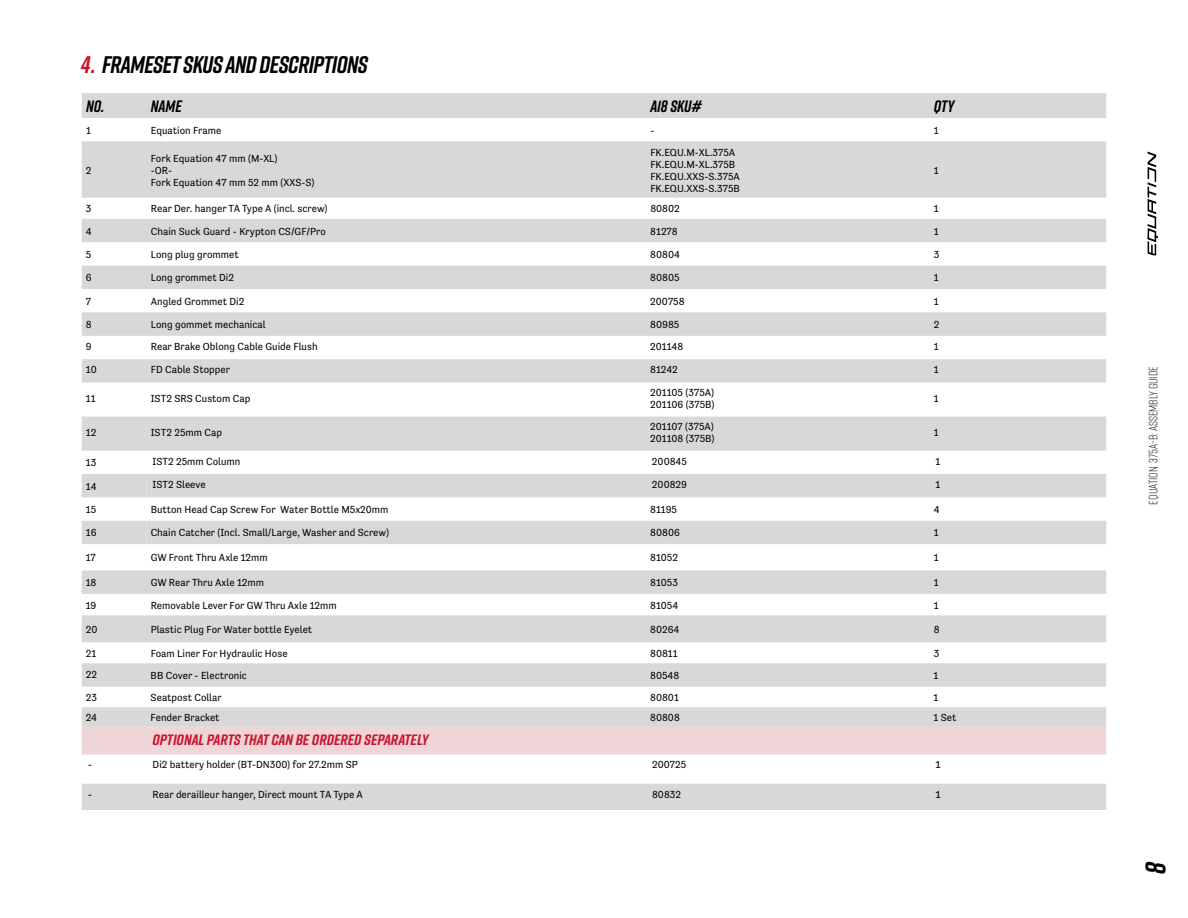
<style>
.page{position:relative;width:1188px;height:918px;background:#fff}
.page>*{position:absolute;margin:0;border:0;box-sizing:border-box;transform-origin:0 0}
.t1{font:italic 700 28.2px "Rift";color:#000}
.t2{font:italic 700 24px "Rift";letter-spacing:-.02em;color:#000}
.t3{font:italic 700 16.5px "Rift";color:#000}
.t4{font:italic 700 15px "Rift";color:#cd122d;scale:1.09 1}
.t5{font:300 12px "Rift";color:#000}
.t6{font:10.5px/12px "Tenso";color:#000}
.t7{font:10.5px "Tenso";color:#000;scale:1.09 1}
.s1{color:#cd122d}
</style>
<div class="page">
<svg style="left:1148px;top:152px;width:10px;height:103px"></svg>
<svg style="left:82px;top:93px;width:1024px;height:173px;fill:#d8d8d8"></svg>
<div style="left:82px;top:266px;width:1024px;height:23px;background:#d8d8d8"></div>
<div style="left:82px;top:312px;width:1024px;height:24px;background:#d8d8d8"></div>
<svg style="left:82px;top:359px;width:1024px;height:58px"></svg>
<div style="left:82px;top:417px;width:1024px;height:34px;background:#d8d8d8"></div>
<svg style="left:82px;top:474px;width:1024px;height:253px;fill:#d8d8d8"></svg>
<div style="left:82px;top:727px;width:1024px;height:28px;background:#eed6d8"></div>
<div style="left:82px;top:784px;width:1024px;height:26px;background:#d8d8d8"></div>
<h2 class="t2" style="left:81px;top:47px;width:288px"><span class="s1">4.</span> FRAMESET SKUS AND DESCRIPTIONS</h2>
<h3 class="t3" style="left:86px;top:94px;width:20px">NO.</h3>
<h3 class="t3" style="left:151px;top:94px;width:33px">NAME</h3>
<h3 class="t3" style="left:650px;top:94px;width:53px">A18 SKU#</h3>
<h3 class="t3" style="left:934px;top:94px;width:22px">QTY</h3>
<p class="t6" style="left:86px;top:124px;width:6px">1</p>
<p class="t6" style="left:151px;top:124px;width:72px">Equation Frame</p>
<p class="t6" style="left:650px;top:124px;width:6px">-</p>
<p class="t6" style="left:934px;top:124px;width:6px">1</p>
<p class="t6" style="left:86px;top:164px;width:7px">2</p>
<p class="t6" style="left:151px;top:152px;width:165px">Fork Equation 47 mm (M-XL)<br>-OR-<br>Fork Equation 47 mm 52 mm (XXS-S)</p>
<p class="t6" style="left:650px;top:146px;width:91px">FK.EQU.M-XL.375A<br>FK.EQU.M-XL.375B<br>FK.EQU.XXS-S.375A<br>FK.EQU.XXS-S.375B</p>
<p class="t6" style="left:934px;top:164px;width:6px">1</p>
<p class="t6" style="left:86px;top:203px;width:7px">3</p>
<p class="t6" style="left:151px;top:203px;width:178px">Rear Der. hanger TA Type A (incl. screw)</p>
<p class="t6" style="left:650px;top:203px;width:31px">80802</p>
<p class="t6" style="left:934px;top:203px;width:6px">1</p>
<p class="t6" style="left:86px;top:225px;width:7px">4</p>
<p class="t6" style="left:151px;top:225px;width:177px">Chain Suck Guard - Krypton CS/GF/Pro</p>
<p class="t6" style="left:650px;top:225px;width:29px">81278</p>
<p class="t6" style="left:934px;top:225px;width:6px">1</p>
<p class="t6" style="left:86px;top:248px;width:7px">5</p>
<p class="t6" style="left:151px;top:248px;width:89px">Long plug grommet</p>
<p class="t6" style="left:650px;top:248px;width:31px">80804</p>
<p class="t6" style="left:934px;top:248px;width:7px">3</p>
<p class="t6" style="left:86px;top:272px;width:7px">6</p>
<p class="t6" style="left:151px;top:272px;width:85px">Long grommet Di2</p>
<p class="t6" style="left:650px;top:272px;width:31px">80805</p>
<p class="t6" style="left:934px;top:272px;width:6px">1</p>
<p class="t6" style="left:86px;top:295px;width:7px">7</p>
<p class="t6" style="left:151px;top:295px;width:95px">Angled Grommet Di2</p>
<p class="t6" style="left:650px;top:295px;width:36px">200758</p>
<p class="t6" style="left:934px;top:295px;width:6px">1</p>
<p class="t6" style="left:86px;top:318px;width:7px">8</p>
<p class="t6" style="left:151px;top:318px;width:116px">Long gommet mechanical</p>
<p class="t6" style="left:650px;top:318px;width:31px">80985</p>
<p class="t6" style="left:934px;top:318px;width:7px">2</p>
<p class="t6" style="left:86px;top:340px;width:7px">9</p>
<p class="t6" style="left:151px;top:340px;width:168px">Rear Brake Oblong Cable Guide Flush</p>
<p class="t6" style="left:650px;top:340px;width:34px">201148</p>
<p class="t6" style="left:934px;top:340px;width:6px">1</p>
<p class="t6" style="left:86px;top:363px;width:12px">10</p>
<p class="t6" style="left:151px;top:363px;width:81px">FD Cable Stopper</p>
<p class="t6" style="left:650px;top:363px;width:29px">81242</p>
<p class="t6" style="left:934px;top:363px;width:6px">1</p>
<p class="t6" style="left:86px;top:393px;width:11px">11</p>
<p class="t6" style="left:151px;top:393px;width:101px">IST2 SRS Custom Cap</p>
<p class="t6" style="left:650px;top:387px;width:66px">201105 (375A)<br>201106 (375B)</p>
<p class="t6" style="left:934px;top:393px;width:6px">1</p>
<p class="t6" style="left:86px;top:427px;width:12px">12</p>
<p class="t6" style="left:151px;top:427px;width:73px">IST2 25mm Cap</p>
<p class="t6" style="left:650px;top:421px;width:66px">201107 (375A)<br>201108 (375B)</p>
<p class="t6" style="left:934px;top:427px;width:6px">1</p>
<p class="t6" style="left:86px;top:457px;width:12px">13</p>
<p class="t6" style="left:152px;top:455px;width:89px">IST2 25mm Column</p>
<p class="t6" style="left:652px;top:455px;width:36px">200845</p>
<p class="t6" style="left:935px;top:455px;width:6px">1</p>
<p class="t6" style="left:86px;top:480px;width:12px">14</p>
<p class="t6" style="left:152px;top:478px;width:55px">IST2 Sleeve</p>
<p class="t6" style="left:652px;top:478px;width:37px">200829</p>
<p class="t6" style="left:935px;top:478px;width:6px">1</p>
<p class="t6" style="left:86px;top:503px;width:12px">15</p>
<p class="t6" style="left:151px;top:503px;width:239px">Button Head Cap Screw For Water Bottle M5x20mm</p>
<p class="t6" style="left:650px;top:503px;width:28px">81195</p>
<p class="t6" style="left:934px;top:503px;width:7px">4</p>
<p class="t6" style="left:86px;top:527px;width:12px">16</p>
<p class="t6" style="left:151px;top:527px;width:240px">Chain Catcher (Incl. Small/Large, Washer and Screw)</p>
<p class="t6" style="left:650px;top:527px;width:31px">80806</p>
<p class="t6" style="left:934px;top:527px;width:6px">1</p>
<p class="t6" style="left:86px;top:552px;width:11px">17</p>
<p class="t6" style="left:151px;top:552px;width:119px">GW Front Thru Axle 12mm</p>
<p class="t6" style="left:650px;top:552px;width:29px">81052</p>
<p class="t6" style="left:934px;top:552px;width:6px">1</p>
<p class="t6" style="left:86px;top:577px;width:12px">18</p>
<p class="t6" style="left:151px;top:577px;width:115px">GW Rear Thru Axle 12mm</p>
<p class="t6" style="left:650px;top:577px;width:29px">81053</p>
<p class="t6" style="left:934px;top:577px;width:6px">1</p>
<p class="t6" style="left:86px;top:599px;width:12px">19</p>
<p class="t6" style="left:151px;top:599px;width:187px">Removable Lever For GW Thru Axle 12mm</p>
<p class="t6" style="left:650px;top:599px;width:30px">81054</p>
<p class="t6" style="left:934px;top:599px;width:6px">1</p>
<p class="t6" style="left:86px;top:623px;width:13px">20</p>
<p class="t6" style="left:151px;top:623px;width:163px">Plastic Plug For Water bottle Eyelet</p>
<p class="t6" style="left:650px;top:623px;width:31px">80264</p>
<p class="t6" style="left:934px;top:623px;width:7px">8</p>
<p class="t6" style="left:86px;top:647px;width:12px">21</p>
<p class="t6" style="left:151px;top:647px;width:138px">Foam Liner For Hydraulic Hose</p>
<p class="t6" style="left:650px;top:647px;width:29px">80811</p>
<p class="t6" style="left:934px;top:647px;width:7px">3</p>
<p class="t6" style="left:86px;top:668px;width:13px">22</p>
<p class="t6" style="left:151px;top:669px;width:98px">BB Cover - Electronic</p>
<p class="t6" style="left:650px;top:669px;width:31px">80548</p>
<p class="t6" style="left:934px;top:669px;width:6px">1</p>
<p class="t6" style="left:86px;top:691px;width:13px">23</p>
<p class="t6" style="left:151px;top:691px;width:73px">Seatpost Collar</p>
<p class="t6" style="left:650px;top:691px;width:30px">80801</p>
<p class="t6" style="left:934px;top:691px;width:6px">1</p>
<p class="t6" style="left:86px;top:712px;width:13px">24</p>
<p class="t6" style="left:151px;top:712px;width:70px">Fender Bracket</p>
<p class="t6" style="left:650px;top:712px;width:31px">80808</p>
<p class="t6" style="left:934px;top:712px;width:24px">1 Set</p>
<h3 class="t4" style="left:153px;top:729px;width:255px">OPTIONAL PARTS THAT CAN BE ORDERED SEPARATELY</h3>
<p class="t7" style="left:88px;top:759px;width:6px">-</p>
<p class="t6" style="left:153px;top:759px;width:207px">Di2 battery holder (BT-DN300) for 27.2mm SP</p>
<p class="t6" style="left:652px;top:759px;width:36px">200725</p>
<p class="t7" style="left:936px;top:759px;width:6px">1</p>
<p class="t7" style="left:88px;top:788px;width:6px">-</p>
<p class="t6" style="left:153px;top:788px;width:212px">Rear derailleur hanger, Direct mount TA Type A</p>
<p class="t6" style="left:652px;top:788px;width:31px">80832</p>
<p class="t7" style="left:936px;top:788px;width:6px">1</p>
<p class="t5" style="left:1145px;top:505px;width:140px;rotate:-90deg">EQUATION 375A-B: ASSEMBLY GUIDE</p>
<h1 class="t1" style="left:1135px;top:874px;width:14px;rotate:-90deg">8</h1>
</div>
